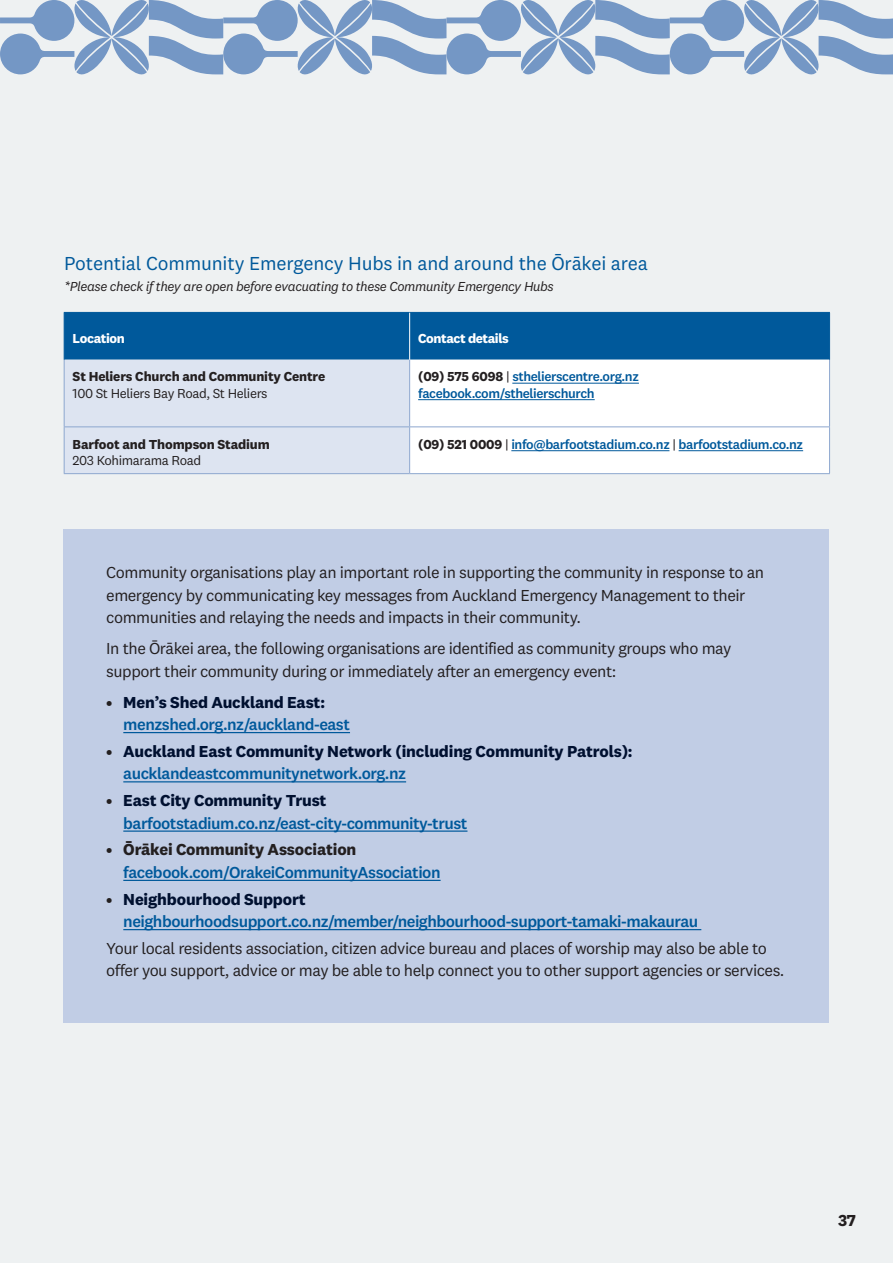
<style>
.page{position:relative;width:893px;height:1263px;background:#eef1f2}
.page>*{position:absolute;margin:0;border:0;box-sizing:border-box;transform-origin:0 0}
.t1{font:19.5px "National 2";letter-spacing:-.01em;color:#00599b}
.t2{font:16.5px/22.5px "National 2";letter-spacing:-.03em;color:#231f20}
.t3{font:500 16.5px/22.5px "National 2";letter-spacing:-.03em;color:#00599b}
.t4{font:700 16.5px/22.5px "National 2";letter-spacing:-.01em;color:#001030}
.t5{font:700 16.5px "National 2";color:#231f20}
.t6{font:500 13.5px/16.5px "National 2";letter-spacing:-.03em;color:#00599b}
.t7{font:italic 13.5px "National 2";letter-spacing:-.03em;color:#231f20}
.t8{font:700 13.5px "National 2";letter-spacing:-.01em;color:#231f20}
.t9{font:13.5px "National 2";letter-spacing:-.03em;color:#231f20}
.t10{font:700 13.5px "National 2";letter-spacing:-.03em;color:#fff}
.s1{font-weight:700;color:#231f20}
.s2{font-weight:400;color:#231f20}
.s3{color:#231f20}
.s4{font-weight:700;color:#001030}
.s5{font-weight:500;color:#231f20}
.s6{font-weight:500;color:#00599b}
</style>
<div class="page">
<svg style="left:0;top:0;width:893px;height:75px"></svg>
<div style="left:64px;top:529px;width:765px;height:494px;background:#c1cde5"></div>
<hr style="left:123px;top:732px;width:227px;height:1px;background:#00599b">
<hr style="left:123px;top:781px;width:283px;height:1px;background:#00599b">
<hr style="left:123px;top:830px;width:344px;height:2px;background:#00599b">
<hr style="left:123px;top:880px;width:318px;height:1px;background:#00599b">
<hr style="left:123px;top:929px;width:578px;height:1px;background:#00599b">
<svg style="left:65px;top:313px;width:764px;height:160px;background:#73a1c7"></svg>
<div style="left:410px;top:360px;width:419px;height:113px;background:#fff"></div>
<hr style="left:64px;top:360px;width:1px;height:66px;background:#8da7cf">
<hr style="left:409px;top:360px;width:1px;height:66px;background:#8da7cf">
<hr style="left:829px;top:360px;width:1px;height:66px;background:#8da7cf">
<hr style="left:64px;top:426px;width:346px;height:1px;background:#8da7cf">
<hr style="left:64px;top:427px;width:1px;height:46px;background:#8da7cf">
<hr style="left:410px;top:426px;width:420px;height:1px;background:#8da7cf">
<hr style="left:409px;top:427px;width:1px;height:46px;background:#8da7cf">
<hr style="left:829px;top:427px;width:1px;height:46px;background:#8da7cf">
<hr style="left:64px;top:473px;width:346px;height:1px;background:#8da7cf">
<hr style="left:410px;top:473px;width:420px;height:1px;background:#8da7cf">
<hr style="left:64px;top:312px;width:346px;height:1px;background:#00599b">
<hr style="left:64px;top:313px;width:1px;height:47px;background:#00599b">
<hr style="left:410px;top:312px;width:420px;height:1px;background:#00599b">
<hr style="left:409px;top:313px;width:1px;height:47px;background:#fff">
<hr style="left:829px;top:313px;width:1px;height:47px;background:#00599b">
<hr style="left:512px;top:383px;width:127px;height:1px;background:#00599b">
<hr style="left:418px;top:399px;width:177px;height:1px;background:#00599b">
<hr style="left:511px;top:450px;width:158px;height:1px;background:#00599b">
<hr style="left:679px;top:450px;width:124px;height:1px;background:#00599b">
<p class="t1" style="left:64px;top:252px;width:585px">Potential Community Emergency Hubs in and around the Ōrākei area</p>
<p class="t7" style="left:64px;top:278px;width:491px">*Please check if they are open before evacuating to these Community Emergency Hubs</p>
<p class="t10" style="left:73px;top:330px;width:54px">Location</p>
<p class="t10" style="left:418px;top:330px;width:92px">Contact details</p>
<p class="t8" style="left:73px;top:368px;width:254px">St Heliers Church and Community Centre</p>
<p class="t9" style="left:73px;top:385px;width:196px">100 St Heliers Bay Road, St Heliers</p>
<p class="t6" style="left:418px;top:368px;width:222px"><span class="s1">(09) 575 6098</span> <span class="s2">|</span> sthelierscentre.org.nz facebook.com/sthelierschurch</p>
<p class="t8" style="left:73px;top:436px;width:199px">Barfoot and Thompson Stadium</p>
<p class="t9" style="left:73px;top:452px;width:130px">203 Kohimarama Road</p>
<p class="t6" style="left:418px;top:436px;width:386px"><span class="s1">(09) 521 0009</span> <span class="s2">|</span> info@barfootstadium.co.nz <span class="s2">|</span> barfootstadium.co.nz</p>
<p class="t2" style="left:106px;top:561px;width:659px">Community organisations play an important role in supporting the community in response to an emergency by communicating key messages from Auckland Emergency Management to their communities and relaying the needs and impacts in their community.</p>
<p class="t2" style="left:106px;top:637px;width:627px">In the Ōrākei area, the following organisations are identified as community groups who may support their community during or immediately after an emergency event:</p>
<p class="t3" style="left:123px;top:690px;width:228px;text-indent:-17px"><span class="s3">•</span> <span class="s4">Men’s Shed Auckland East: </span>menzshed.org.nz/auckland-east</p>
<p class="t4" style="left:123px;top:740px;width:511px;text-indent:-17px"><span class="s5">•</span> Auckland East Community Network (including Community Patrols): <span class="s6">aucklandeastcommunitynetwork.org.nz</span></p>
<p class="t3" style="left:123px;top:789px;width:346px;text-indent:-17px"><span class="s3">•</span> <span class="s4">East City Community Trust </span>barfootstadium.co.nz/east-city-community-trust</p>
<p class="t3" style="left:123px;top:838px;width:319px;text-indent:-17px"><span class="s3">•</span> <span class="s1">Ōrākei Community Association </span>facebook.com/OrakeiCommunityAssociation</p>
<p class="t3" style="left:123px;top:887px;width:577px;text-indent:-17px"><span class="s3">•</span> <span class="s4">Neighbourhood Support </span>neighbourhoodsupport.co.nz/member/neighbourhood-support-tamaki-makaurau</p>
<p class="t2" style="left:106px;top:937px;width:680px">Your local residents association, citizen advice bureau and places of worship may also be able to offer you support, advice or may be able to help connect you to other support agencies or services.</p>
<p class="t5" style="left:838px;top:1210px;width:19px">37</p>
</div>
